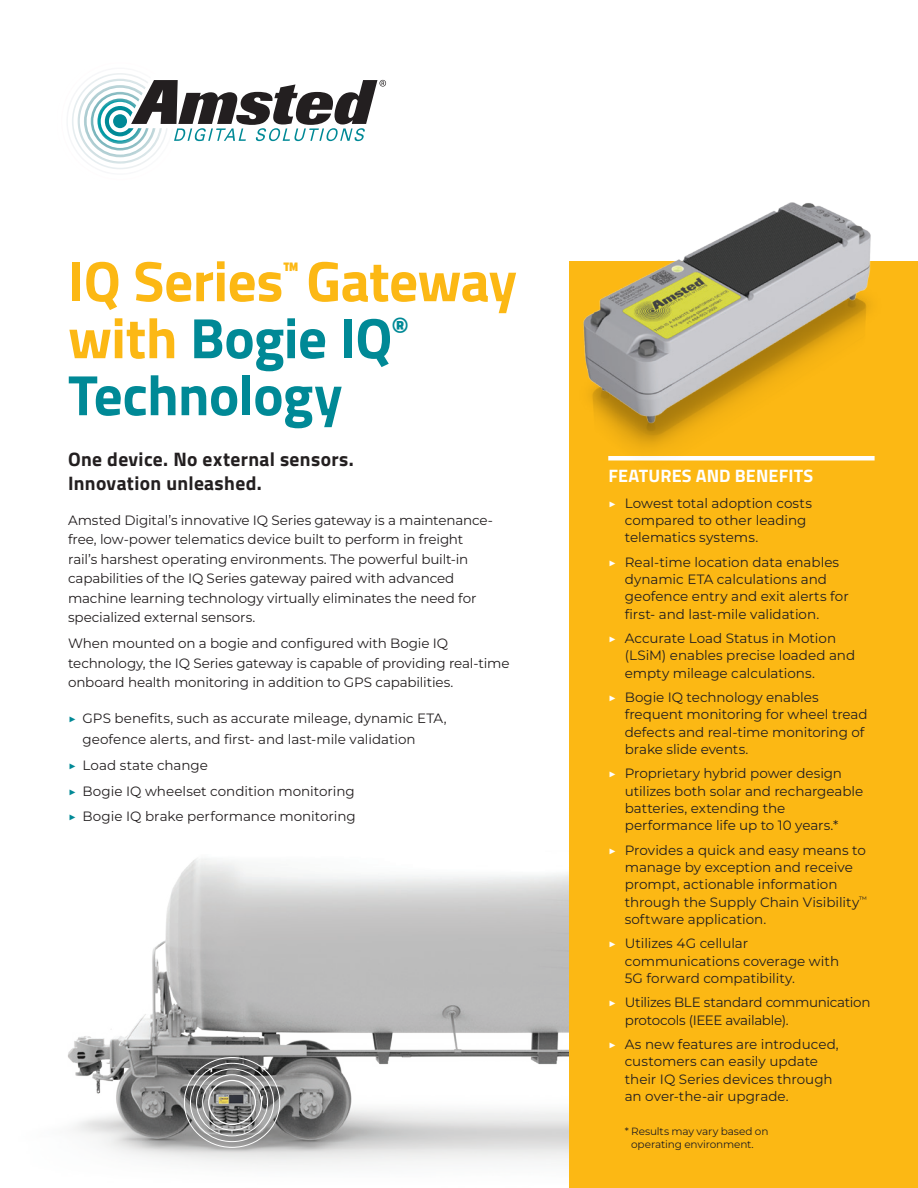
<style>
.page{position:relative;width:918px;height:1188px;background:#fff}
.page>*{position:absolute;margin:0;border:0;box-sizing:border-box;transform-origin:0 0}
.t1{font:700 57px/57px "Titillium Web";letter-spacing:-.01em;color:#fcb814}
.Subhead{font:700 19.5px/24px "Titillium Web";letter-spacing:.02em;color:#231f20}
.Subhead-2{font:700 18px "Titillium Web";letter-spacing:.005em;color:#fff}
.Body{font:13.5px/17.4px "Montserrat";letter-spacing:-.005em;color:#231f20}
.Body-2{font:13.5px/17.4px "Montserrat";letter-spacing:-.025em;color:#231f20}
.t2{font:10.5px/13.5px "Montserrat";letter-spacing:-.01em;color:#231f20}
.s1{color:#008996}
.s2{color:#fff}
</style>
<div class="page">
<img style="left:68px;top:858px;width:501px;height:308px">
<div style="left:208px;top:1080px;width:48px;height:45px;border:1px solid #fff;border-radius:50%"></div>
<div style="left:202px;top:1074px;width:60px;height:57px;border:1px solid #fff;border-radius:50%"></div>
<div style="left:196px;top:1069px;width:72px;height:67px;border:1px solid #fff;border-radius:50%"></div>
<div style="left:190px;top:1063px;width:84px;height:79px;border:1px solid #fff;border-radius:50%"></div>
<img style="left:67px;top:73px;width:97px;height:96px">
<svg style="left:131px;top:80px;width:255px;height:61px"></svg>
<div style="left:569px;top:261px;width:349px;height:927px;background:#fcb814"></div>
<img style="left:583px;top:202px;width:292px;height:259px">
<p class="t1" style="left:68px;top:250px;width:450px">IQ Series<sup>™</sup> Gateway with <span class="s1">Bogie IQ</span><sup>®<br></sup><span class="s1">Technology</span></p>
<p class="Subhead" style="left:68px;top:446px;width:287px">One device. No external sensors.<br>Innovation unleashed.</p>
<p class="Body" style="left:68px;top:510px;width:426px;line-height:19.5px">Amsted Digital’s innovative IQ Series gateway is a maintenance&shy;free, low-power telematics device built to perform in freight rail’s harshest operating environments. The powerful built-in capabilities of the IQ Series gateway paired with advanced machine learning technology virtually eliminates the need for specialized external sensors.</p>
<p class="Body" style="left:68px;top:633px;width:443px;line-height:19.5px">When mounted on a bogie and configured with Bogie IQ technology, the IQ Series gateway is capable of providing real-time onboard health monitoring in addition to GPS capabilities.</p>
<p class="Body" style="left:83px;top:708px;width:366px;line-height:21px;text-indent:-15px"><span class="s1">▶</span> GPS benefits, such as accurate mileage, dynamic ETA, geofence alerts, and first- and last-mile validation</p>
<p class="Body" style="left:68px;top:756px;width:141px"><span class="s1">▶</span> Load state change</p>
<p class="Body" style="left:68px;top:782px;width:288px"><span class="s1">▶</span> Bogie IQ wheelset condition monitoring</p>
<p class="Body" style="left:68px;top:807px;width:289px"><span class="s1">▶</span> Bogie IQ brake performance monitoring</p>
<p class="Subhead-2" style="left:608px;top:462px;width:207px">FEATURES AND BENEFITS</p>
<p class="Body" style="left:625px;top:494px;width:189px;text-indent:-16px"><span class="s2">▶</span> Lowest total adoption costs compared to other leading telematics systems.</p>
<p class="Body" style="left:625px;top:553px;width:226px;text-indent:-16px"><span class="s2">▶</span> Real-time location data enables dynamic ETA calculations and geofence entry and exit alerts for first- and last-mile validation.</p>
<p class="Body" style="left:625px;top:629px;width:232px;text-indent:-16px"><span class="s2">▶</span> Accurate Load Status in Motion (LSiM) enables precise loaded and empty mileage calculations.</p>
<p class="Body" style="left:625px;top:688px;width:244px;text-indent:-16px"><span class="s2">▶</span> Bogie IQ technology enables frequent monitoring for wheel tread defects and real-time monitoring of brake slide events.</p>
<p class="Body" style="left:625px;top:764px;width:240px;text-indent:-16px"><span class="s2">▶</span> Proprietary hybrid power design utilizes both solar and rechargeable batteries, extending the performance life up to 10 years.*</p>
<p class="Body" style="left:625px;top:841px;width:244px;text-indent:-16px"><span class="s2">▶</span> Provides a quick and easy means to manage by exception and receive prompt, actionable information through the Supply Chain Visibility<sup>™ </sup>software application.</p>
<p class="Body" style="left:625px;top:935px;width:216px;text-indent:-16px"><span class="s2">▶</span> Utilizes 4G cellular communications coverage with<br>5G forward compatibility.</p>
<p class="Body-2" style="left:625px;top:993px;width:247px;text-indent:-16px"><span class="s2">▶</span> Utilizes BLE standard communication protocols (IEEE available).</p>
<p class="Body" style="left:625px;top:1035px;width:216px;text-indent:-16px"><span class="s2">▶</span> As new features are introduced, customers can easily update their IQ Series devices through an over-the-air upgrade.</p>
<p class="t2" style="left:631px;top:1124px;width:139px;text-indent:-6px">* Results may vary based on operating environment.</p>
</div>
